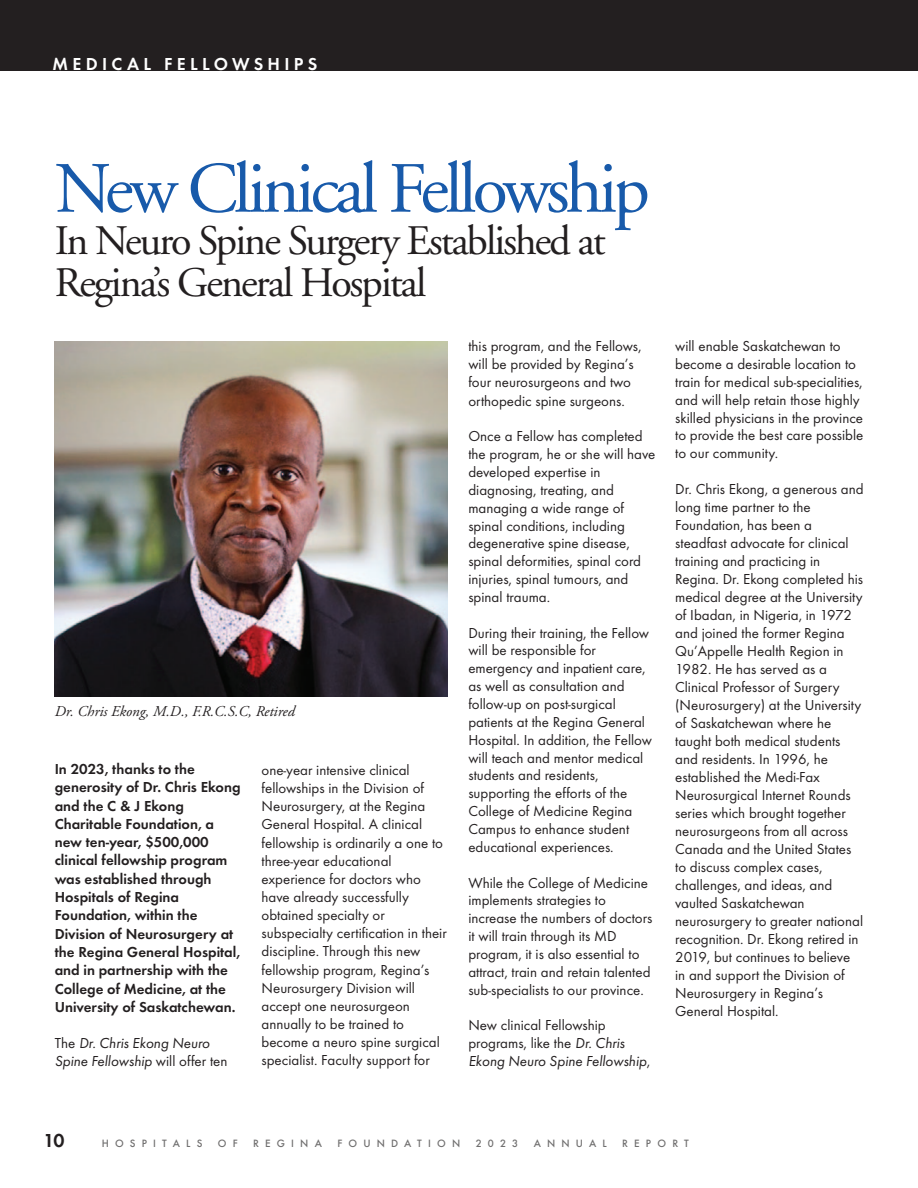
<style>
.page{position:relative;width:918px;height:1188px;background:#fff}
.page>*{position:absolute;margin:0;border:0;box-sizing:border-box;transform-origin:0 0}
.t1{font:72px "Adobe Garamond";letter-spacing:-.055em;color:#185aaa}
.t2{font:42px/42px "Adobe Garamond";letter-spacing:-.045em;color:#231f20}
.t3{font:600 19.5px "Futura T";color:#231f20}
.t4{font:600 18px "Futura T";letter-spacing:.24em;color:#fff}
.t5{font:15px/17.9px "Futura TOT";color:#231f20}
.t6{font:600 15px/18.3px "Futura T";color:#231f20}
.t7{font:italic 15px/18.1px "Futura PT";color:#231f20}
.t8{font:italic 15px "Adobe Garamond Pro";color:#231f20}
.t9{font:500 9.75px "Futura";letter-spacing:.635em;color:#706f6f}
.s1{font-family:"Futura TOT";font-style:normal}
.s2{font-family:"Futura PT";font-style:italic}
</style>
<div class="page">
<div style="left:0;top:0;width:918px;height:71px;background:#231f20"></div>
<img style="left:55px;top:341px;width:392px;height:355px">
<p class="t4" style="left:53px;top:57px;width:266px">MEDICAL FELLOWSHIPS</p>
<p class="t1" style="left:55px;top:160px;width:597px">New Clinical Fellowship</p>
<p class="t2" style="left:55px;top:223px;width:552px">In Neuro Spine Surgery Established at<br>Regina’s General Hospital</p>
<p class="t8" style="left:55px;top:706px;width:242px">Dr. Chris Ekong, M.D., F.R.C.S.C, Retired</p>
<p class="t6" style="left:55px;top:761px;width:187px">In 2023, thanks to the generosity of Dr. Chris Ekong and the C &amp; J Ekong<br>Charitable Foundation, a new ten-year, $500,000 clinical fellowship program was established through<br>Hospitals of Regina<br>Foundation, within the<br>Division of Neurosurgery at the Regina General Hospital, and in partnership with the<br>College of Medicine, at the<br>University of Saskatchewan.</p>
<p class="t7" style="left:55px;top:1034px;width:174px"><span class="s1">The</span> Dr. Chris Ekong Neuro<br>Spine Fellowship <span class="s1">will offer ten</span></p>
<p class="t5" style="left:262px;top:762px;width:187px">one-year intensive clinical fellowships in the Division of<br>Neurosurgery, at the Regina<br>General Hospital. A clinical fellowship is ordinarily a one to three-year educational experience for doctors who have already successfully obtained specialty or subspecialty certification in their discipline. Through this new fellowship program, Regina’s<br>Neurosurgery Division will accept one neurosurgeon annually to be trained to become a neuro spine surgical specialist. Faculty support for</p>
<p class="t5" style="left:468px;top:338px;width:175px">this program, and the Fellows, will be provided by Regina’s four neurosurgeons and two orthopedic spine surgeons.</p>
<p class="t5" style="left:468px;top:429px;width:189px">Once a Fellow has completed the program, he or she will have developed expertise in diagnosing, treating, and managing a wide range of spinal conditions, including degenerative spine disease, spinal deformities, spinal cord injuries, spinal tumours, and spinal trauma.</p>
<p class="t5" style="left:468px;top:625px;width:185px">During their training, the Fellow will be responsible for emergency and inpatient care, as well as consultation and follow-up on post-surgical patients at the Regina General<br>Hospital. In addition, the Fellow will teach and mentor medical students and residents, supporting the efforts of the<br>College of Medicine Regina<br>Campus to enhance student educational experiences.</p>
<p class="t5" style="left:468px;top:875px;width:186px">While the College of Medicine implements strategies to increase the numbers of doctors it will train through its MD program, it is also essential to attract, train and retain talented sub-specialists to our province.</p>
<p class="t5" style="left:468px;top:1018px;width:183px">New clinical Fellowship programs, like the <span class="s2">Dr. Chris<br>Ekong Neuro Spine Fellowship</span>,</p>
<p class="t5" style="left:675px;top:338px;width:190px">will enable Saskatchewan to become a desirable location to train for medical sub-specialities, and will help retain those highly skilled physicians in the province to provide the best care possible to our community.</p>
<p class="t5" style="left:675px;top:481px;width:190px">Dr. Chris Ekong, a generous and long time partner to the<br>Foundation, has been a steadfast advocate for clinical training and practicing in<br>Regina. Dr. Ekong completed his medical degree at the University of Ibadan, in Nigeria, in 1972 and joined the former Regina<br>Qu’Appelle Health Region in<br>1982. He has served as a<br>Clinical Professor of Surgery (Neurosurgery) at the University of Saskatchewan where he taught both medical students and residents. In 1996, he established the Medi-Fax<br>Neurosurgical Internet Rounds series which brought together neurosurgeons from all across<br>Canada and the United States to discuss complex cases, challenges, and ideas, and vaulted Saskatchewan neurosurgery to greater national recognition. Dr. Ekong retired in<br>2019, but continues to believe in and support the Division of<br>Neurosurgery in Regina’s<br>General Hospital.</p>
<p class="t3" style="left:43px;top:1132px;width:23px">10</p>
<p class="t9" style="left:102px;top:1136px;width:102px">HOSPITALS</p>
<p class="t9" style="left:218px;top:1136px;width:21px">O F</p>
<p class="t9" style="left:253px;top:1136px;width:70px">REGINA</p>
<p class="t9" style="left:337px;top:1136px;width:124px">FOUNDATION</p>
<p class="t9" style="left:476px;top:1136px;width:44px">2023</p>
<p class="t9" style="left:534px;top:1136px;width:75px">ANNUAL</p>
<p class="t9" style="left:622px;top:1136px;width:68px">REPORT</p>
</div>
